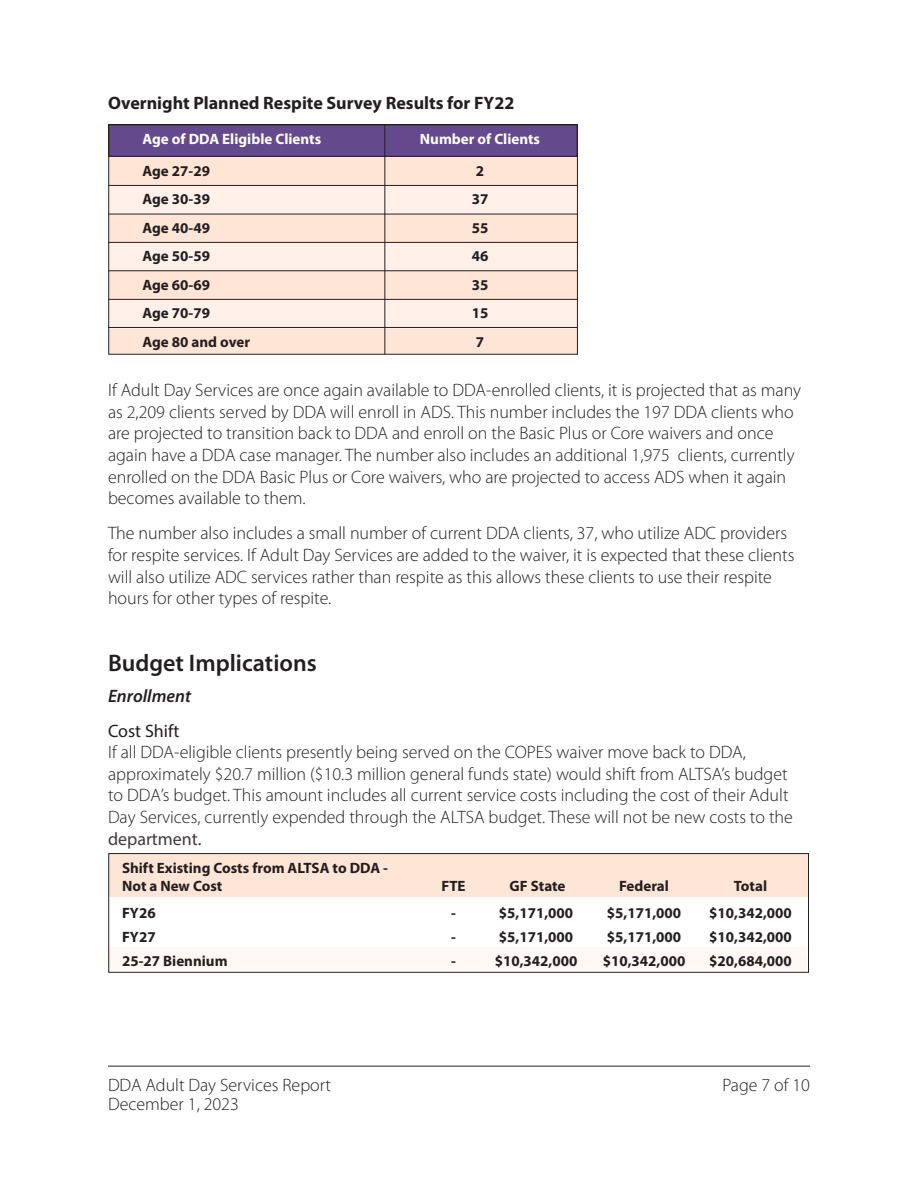
<style>
.page{position:relative;width:918px;height:1188px;background:#fff}
.page>*{position:absolute;margin:0;border:0;box-sizing:border-box;transform-origin:0 0}
.t1{font:600 24px "Myriad Pro";color:#231f20}
.t2{font:300 18px/21.6px "Myriad Pro";color:#231f20}
.t3{font:700 18px "Myriad Pro";color:#231f20}
.t4{font:italic 600 18px/35.1px "Myriad Pro";color:#231f20}
.t5{font:700 15px/18px "Myriad Pro";color:#231f20}
.t6{font:700 15px "Myriad Pro";color:#fff}
.s1{font-weight:400;font-style:normal}
.s2{font-weight:400;color:#42393c}
</style>
<div class="page">
<div style="left:109px;top:948px;width:698px;height:23px;background:#fff8f5"></div>
<div style="left:109px;top:124px;width:468px;height:230px;background:#ffe5d5"></div>
<div style="left:109px;top:185px;width:468px;height:29px;background:#fff1ea"></div>
<div style="left:109px;top:299px;width:468px;height:29px;background:#fff1ea"></div>
<div style="left:109px;top:242px;width:468px;height:29px;background:#fff1ea"></div>
<div style="left:109px;top:125px;width:468px;height:31px;background:#64498d"></div>
<div style="left:108px;top:124px;width:470px;height:33px;border:1px solid #231f20"></div>
<hr style="left:108px;top:185px;width:469px;height:1px;background:#231f20">
<hr style="left:108px;top:214px;width:469px;height:1px;background:#231f20">
<div style="left:108px;top:124px;width:470px;height:231px;border:1px solid #231f20"></div>
<hr style="left:108px;top:242px;width:469px;height:1px;background:#231f20">
<hr style="left:384px;top:125px;width:1px;height:229px;background:#231f20">
<hr style="left:108px;top:270px;width:469px;height:1px;background:#231f20">
<hr style="left:108px;top:299px;width:469px;height:1px;background:#231f20">
<hr style="left:108px;top:327px;width:469px;height:1px;background:#231f20">
<hr style="left:108px;top:1066px;width:702px;height:1px;background:#231f20">
<div style="left:109px;top:854px;width:699px;height:43px;background:#ffe5d5"></div>
<div style="left:108px;top:853px;width:701px;height:120px;border:1px solid #231f20"></div>
<p class="t3" style="left:108px;top:91px;width:408px">Overnight Planned Respite Survey Results for FY22</p>
<p class="t6" style="left:143px;top:130px;width:180px">Age of DDA Eligible Clients</p>
<p class="t6" style="left:420px;top:130px;width:122px">Number of Clients</p>
<p class="t5" style="left:143px;top:161px;width:69px">Age 27-29</p>
<p class="t5" style="left:476px;top:161px;width:10px">2</p>
<p class="t5" style="left:143px;top:190px;width:69px">Age 30-39</p>
<p class="t5" style="left:472px;top:190px;width:18px">37</p>
<p class="t5" style="left:143px;top:218px;width:69px">Age 40-49</p>
<p class="t5" style="left:472px;top:218px;width:18px">55</p>
<p class="t5" style="left:143px;top:247px;width:69px">Age 50-59</p>
<p class="t5" style="left:472px;top:247px;width:18px">46</p>
<p class="t5" style="left:143px;top:275px;width:69px">Age 60-69</p>
<p class="t5" style="left:472px;top:275px;width:18px">35</p>
<p class="t5" style="left:143px;top:304px;width:69px">Age 70-79</p>
<p class="t5" style="left:472px;top:304px;width:18px">15</p>
<p class="t5" style="left:143px;top:332px;width:109px">Age 80 and over</p>
<p class="t5" style="left:476px;top:332px;width:10px">7</p>
<p class="t2" style="left:108px;top:380px;width:695px">If Adult Day Services are once again available to DDA-enrolled clients, it is projected that as many as 2,209 clients served by DDA will enroll in ADS. This number includes the 197 DDA clients who are projected to transition back to DDA and enroll on the Basic Plus or Core waivers and once again have a DDA case manager. The number also includes an additional 1,975 clients, currently enrolled on the DDA Basic Plus or Core waivers, who are projected to access ADS when it again becomes available to them.</p>
<p class="t2" style="left:108px;top:523px;width:688px">The number also includes a small number of current DDA clients, 37, who utilize ADC providers for respite services. If Adult Day Services are added to the waiver, it is expected that these clients will also utilize ADC services rather than respite as this allows these clients to use their respite hours for other types of respite.</p>
<p class="t1" style="left:108px;top:650px;width:210px">Budget Implications</p>
<p class="t4" style="left:108px;top:678px;width:85px">Enrollment<br><span class="s1">Cost Shift</span></p>
<p class="t2" style="left:108px;top:741px;width:687px">If all DDA-eligible clients presently being served on the COPES waiver move back to DDA, approximately $20.7 million ($10.3 million general funds state) would shift from ALTSA’s budget to DDA’s budget. This amount includes all current service costs including the cost of their Adult Day Services, currently expended through the ALTSA budget. These will not be new costs to the <span class="s2">department.</span></p>
<p class="t5" style="left:122px;top:858px;width:268px">Shift Existing Costs from ALTSA to DDA -<br>Not a New Cost</p>
<p class="t5" style="left:441px;top:876px;width:26px">FTE</p>
<p class="t5" style="left:510px;top:876px;width:57px">GF State</p>
<p class="t5" style="left:619px;top:876px;width:51px">Federal</p>
<p class="t5" style="left:734px;top:876px;width:35px">Total</p>
<p class="t5" style="left:122px;top:903px;width:35px">FY26</p>
<p class="t5" style="left:451px;top:903px;width:6px">-</p>
<p class="t5" style="left:499px;top:903px;width:76px">$5,171,000</p>
<p class="t5" style="left:607px;top:903px;width:76px">$5,171,000</p>
<p class="t5" style="left:709px;top:903px;width:84px">$10,342,000</p>
<p class="t5" style="left:122px;top:927px;width:35px">FY27</p>
<p class="t5" style="left:451px;top:927px;width:6px">-</p>
<p class="t5" style="left:499px;top:927px;width:76px">$5,171,000</p>
<p class="t5" style="left:607px;top:927px;width:76px">$5,171,000</p>
<p class="t5" style="left:709px;top:927px;width:84px">$10,342,000</p>
<p class="t5" style="left:122px;top:951px;width:107px">25-27 Biennium</p>
<p class="t5" style="left:451px;top:951px;width:6px">-</p>
<p class="t5" style="left:495px;top:951px;width:84px">$10,342,000</p>
<p class="t5" style="left:603px;top:951px;width:84px">$10,342,000</p>
<p class="t5" style="left:709px;top:951px;width:84px">$20,684,000</p>
<p class="t2" style="left:108px;top:1075px;width:225px">DDA Adult Day Services Report</p>
<p class="t2" style="left:108px;top:1094px;width:132px">December 1, 2023</p>
<p class="t2" style="left:722px;top:1075px;width:89px">Page 7 of 10</p>
</div>
